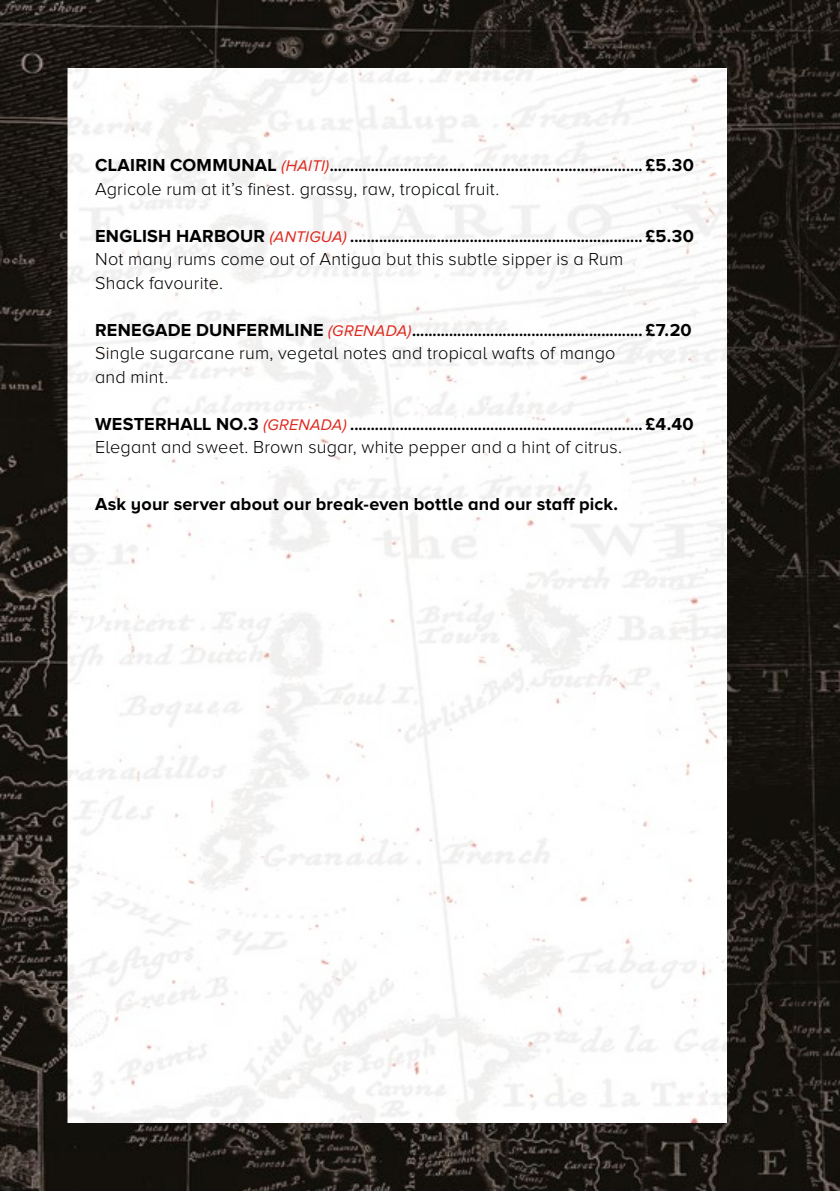
<style>
.page{position:relative;width:840px;height:1191px;background:#fff}
.page>*{position:absolute;margin:0;border:0;box-sizing:border-box;transform-origin:0 0}
.t1{font:300 18px/23.6px "Proxima Nova";letter-spacing:.01em;color:#000}
.t2{font:700 18px "Proxima Nova";letter-spacing:.01em;color:#000}
.t3{font:700 16px "Proxima Nova";color:#000}
.s1{font-size:18px}
.s2{font-weight:400;font-style:italic;color:#df271c}
</style>
<div class="page">
<img style="left:0;top:0;width:839px;height:1191px">
<img style="left:68px;top:68px;width:658px;height:1055px">
<p class="t3" style="left:95px;top:158px;width:600px"><span class="s1">CLAIRIN COMMUNAL</span> <span class="s2">(HAITI)</span>............................................................................ <span class="s1">£5.30</span></p>
<p class="t1" style="left:95px;top:178px;width:405px">Agricole rum at it’s finest. grassy, raw, tropical fruit.</p>
<p class="t3" style="left:95px;top:229px;width:600px"><span class="s1">ENGLISH HARBOUR</span> <span class="s2">(ANTIGUA)</span> ....................................................................... <span class="s1">£5.30</span></p>
<p class="t1" style="left:95px;top:248px;width:529px">Not many rums come out of Antigua but this subtle sipper is a Rum<br>Shack favourite.</p>
<p class="t3" style="left:95px;top:323px;width:598px"><span class="s1">RENEGADE DUNFERMLINE</span> <span class="s2">(GRENADA)</span>........................................................ <span class="s1">£7.20</span></p>
<p class="t1" style="left:95px;top:342px;width:521px">Single sugarcane rum, vegetal notes and tropical wafts of mango and mint.</p>
<p class="t3" style="left:95px;top:417px;width:600px"><span class="s1">WESTERHALL NO.3</span> <span class="s2">(GRENADA)</span> ....................................................................... <span class="s1">£4.40</span></p>
<p class="t1" style="left:95px;top:436px;width:528px">Elegant and sweet. Brown sugar, white pepper and a hint of citrus.</p>
<p class="t2" style="left:95px;top:496px;width:524px">Ask your server about our break-even bottle and our staff pick.</p>
</div>
